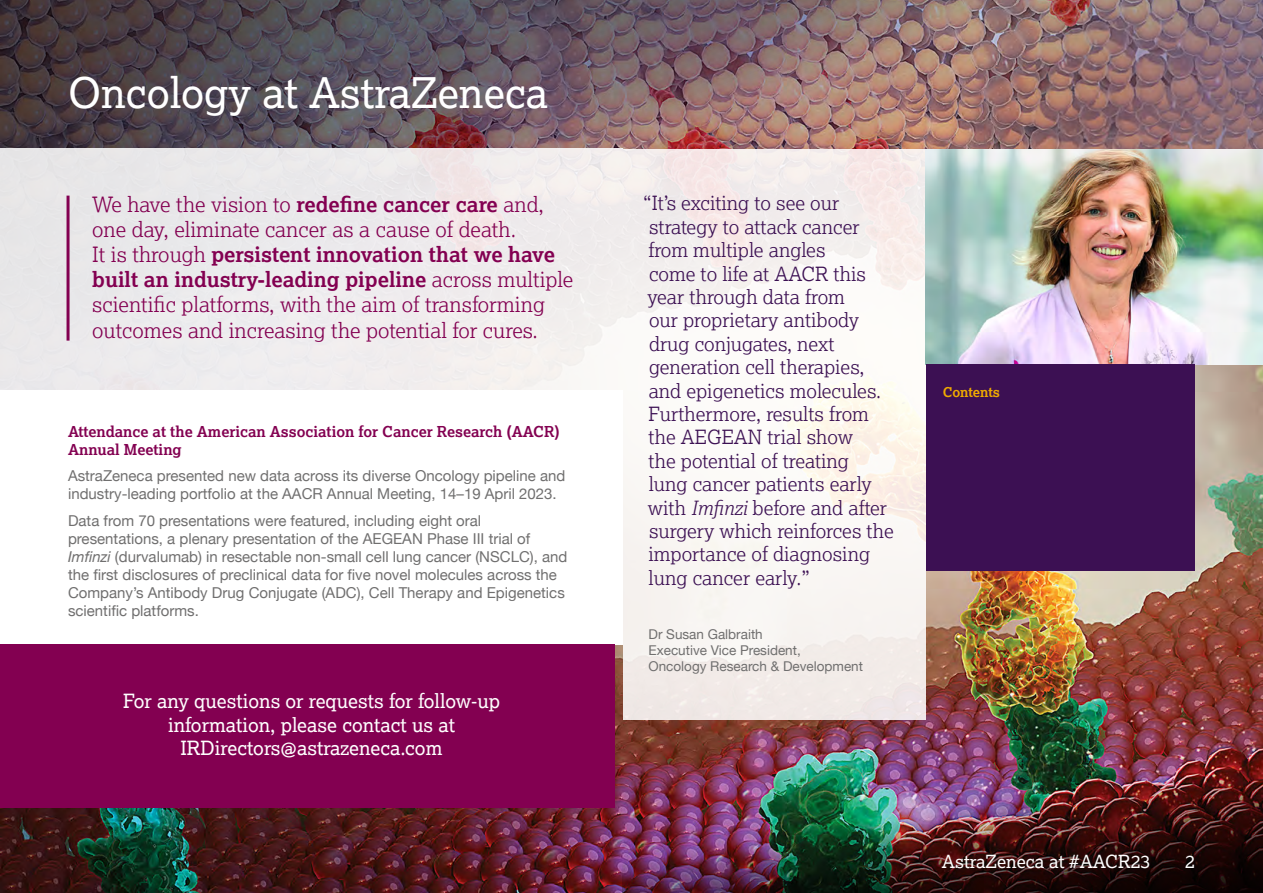
<style>
.page{position:relative;width:1263px;height:893px;background:#fff}
.page>*{position:absolute;margin:0;border:0;box-sizing:border-box;transform-origin:0 0}
.t1{font:42px "Lexia";color:#fff}
.t2{font:300 21px/25.2px "Lexia";color:#830051}
.t3{font:300 19.5px/23.4px "Lexia";color:#3c1053}
.t4{font:19.5px/23.4px "Lexia";color:#fff;text-align:center}
.t5{font:18px "Lexia";color:#fff}
.t6{font:15px/18px "Helvetica Neue";color:#706f6f}
.t7{font:700 15px/18px "Lexia";color:#830051}
.t8{font:13.5px/16.2px "Helvetica Neue";color:#706f6f}
.t9{font:700 13.5px "Lexia";letter-spacing:-.01em;color:#f0ab00}
.s1{font-weight:700}
.s2{font-style:italic}
</style>
<div class="page">
<img style="left:0;top:0;width:1263px;height:892px">
<img style="left:623px;top:695px;width:640px;height:198px">
<div style="left:0;top:390px;width:623px;height:254px;background:#fff"></div>
<div style="left:623px;top:150px;width:303px;height:570px;background:linear-gradient(to right,#f7f3f2,#faf4ef)"></div>
<img style="left:926px;top:150px;width:337px;height:214px">
<div style="left:0;top:645px;width:614px;height:163px;background:#830051"></div>
<div style="left:0;top:149px;width:623px;height:241px;background:#edeaec"></div>
<div style="left:926px;top:364px;width:269px;height:206px;background:#3c1053"></div>
<hr style="left:67px;top:196px;width:3px;height:145px;background:#830051">
<h1 class="t1" style="left:68px;top:67px;width:482px">Oncology at AstraZeneca</h1>
<p class="t2" style="left:92px;top:191px;width:482px">We have the vision to <span class="s1">redefine cancer care</span> and, one day, eliminate cancer as a cause of death.<br>It is through <span class="s1">persistent innovation that we have built an industry-leading pipeline</span> across multiple scientific platforms, with the aim of transforming outcomes and increasing the potential for cures.</p>
<p class="t3" style="left:643px;top:191px;width:252px">“It’s exciting to see our strategy to attack cancer from multiple angles<br>come to life at AACR this year through data from<br>our proprietary antibody drug conjugates, next generation cell therapies, and epigenetics molecules.<br>Furthermore, results from the AEGEAN trial show<br>the potential of treating<br>lung cancer patients early with <span class="s2">Imfinzi</span> before and after surgery which reinforces the importance of diagnosing lung cancer early.”</p>
<p class="t7" style="left:68px;top:422px;width:493px">Attendance at the American Association for Cancer Research (AACR)<br>Annual Meeting</p>
<p class="t6" style="left:68px;top:468px;width:499px">AstraZeneca presented new data across its diverse Oncology pipeline and industry-leading portfolio at the AACR Annual Meeting, 14–19 April 2023.</p>
<p class="t6" style="left:68px;top:512px;width:501px">Data from 70 presentations were featured, including eight oral presentations, a plenary presentation of the AEGEAN Phase III trial of <span class="s2">Imfinzi</span> (durvalumab) in resectable non-small cell lung cancer (NSCLC), and the first disclosures of preclinical data for five novel molecules across the Company’s Antibody Drug Conjugate (ADC), Cell Therapy and Epigenetics scientific platforms.</p>
<h3 class="t4" style="left:123px;top:689px;width:378px">For any questions or requests for follow-up information, please contact us at<br>IRDirectors@astrazeneca.com</h3>
<p class="t8" style="left:648px;top:626px;width:216px">Dr Susan Galbraith<br>Executive Vice President,<br>Oncology Research &amp; Development</p>
<p class="t9" style="left:943px;top:384px;width:59px">Contents</p>
<p class="t5" style="left:942px;top:850px;width:210px">AstraZeneca at #AACR23</p>
<p class="t5" style="left:1185px;top:850px;width:11px">2</p>
</div>
